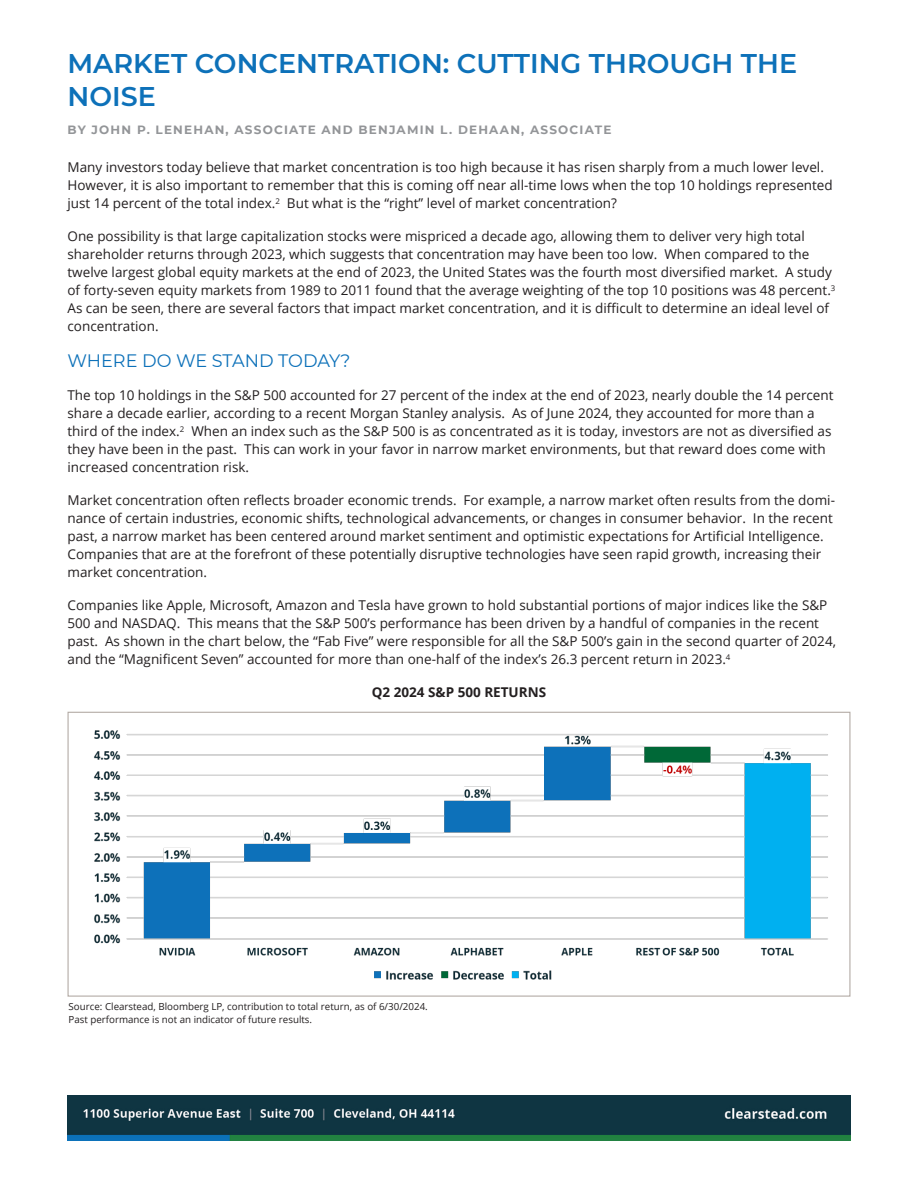
<style>
.page{position:relative;width:918px;height:1188px;background:#fff}
.page>*{position:absolute;margin:0;border:0;box-sizing:border-box;transform-origin:0 0}
.t1{font:600 27px/32.4px "Montserrat";color:#0d71b9}
.Main_Body_Paragraphs{font:18px "Montserrat";letter-spacing:-.005em;color:#0d71b9}
.Main_Body_Paragraphs-2{font:13.5px/18px "Open Sans";color:#231f20}
.Main_Body_Paragraphs-3{font:700 13.5px "Open Sans";color:#231f20}
.t2{font:700 12px "Montserrat";letter-spacing:.1em;color:#939598}
.Headline_Purple{font:9.75px "Open Sans";color:#231f20}
</style>
<div class="page">
<img style="left:68px;top:1095px;width:409px;height:45px">
<img style="left:477px;top:1095px;width:373px;height:45px">
<img style="left:94px;top:730px;width:734px;height:250px">
<p class="t1" style="left:68px;top:46px;width:731px">MARKET CONCENTRATION: CUTTING THROUGH THE<br>NOISE</p>
<p class="t2" style="left:68px;top:121px;width:545px">BY JOHN P. LENEHAN, ASSOCIATE AND BENJAMIN L. DEHAAN, ASSOCIATE</p>
<p class="Main_Body_Paragraphs-2" style="left:68px;top:158px;width:767px">Many investors today believe that market concentration is too high because it has risen sharply from a much lower level.<br>However, it is also important to remember that this is coming off near all-time lows when the top 10 holdings represented just 14 percent of the total index.<sup>2</sup> But what is the “right” level of market concentration?</p>
<p class="Main_Body_Paragraphs-2" style="left:68px;top:227px;width:769px">One possibility is that large capitalization stocks were mispriced a decade ago, allowing them to deliver very high total shareholder returns through 2023, which suggests that concentration may have been too low. When compared to the twelve largest global equity markets at the end of 2023, the United States was the fourth most diversified market. A study of forty-seven equity markets from 1989 to 2011 found that the average weighting of the top 10 positions was 48 percent.<sup>3<br></sup>As can be seen, there are several factors that impact market concentration, and it is difficult to determine an ideal level of concentration.</p>
<p class="Main_Body_Paragraphs" style="left:68px;top:349px;width:285px">WHERE DO WE STAND TODAY?</p>
<p class="Main_Body_Paragraphs-2" style="left:68px;top:386px;width:768px">The top 10 holdings in the S&amp;P 500 accounted for 27 percent of the index at the end of 2023, nearly double the 14 percent share a decade earlier, according to a recent Morgan Stanley analysis. As of June 2024, they accounted for more than a third of the index.<sup>2</sup> When an index such as the S&amp;P 500 is as concentrated as it is today, investors are not as diversified as they have been in the past. This can work in your favor in narrow market environments, but that reward does come with increased concentration risk.</p>
<p class="Main_Body_Paragraphs-2" style="left:68px;top:491px;width:769px">Market concentration often reflects broader economic trends. For example, a narrow market often results from the domi&shy;nance of certain industries, economic shifts, technological advancements, or changes in consumer behavior. In the recent past, a narrow market has been centered around market sentiment and optimistic expectations for Artificial Intelligence.<br>Companies that are at the forefront of these potentially disruptive technologies have seen rapid growth, increasing their market concentration.</p>
<p class="Main_Body_Paragraphs-2" style="left:68px;top:596px;width:770px">Companies like Apple, Microsoft, Amazon and Tesla have grown to hold substantial portions of major indices like the S&amp;P 500 and NASDAQ. This means that the S&amp;P 500’s performance has been driven by a handful of companies in the recent past. As shown in the chart below, the “Fab Five” were responsible for all the S&amp;P 500’s gain in the second quarter of 2024, and the “Magnificent Seven” accounted for more than one-half of the index’s 26.3 percent return in 2023.<sup>4</sup></p>
<p class="Main_Body_Paragraphs-3" style="left:372px;top:683px;width:176px">Q2 2024 S&amp;P 500 RETURNS</p>
<p class="Headline_Purple" style="left:69px;top:999px;width:361px">Source: Clearstead, Bloomberg LP, contribution to total return, as of 6/30/2024.</p>
<p class="Headline_Purple" style="left:69px;top:1013px;width:245px">Past performance is not an indicator of future results.</p>
</div>
